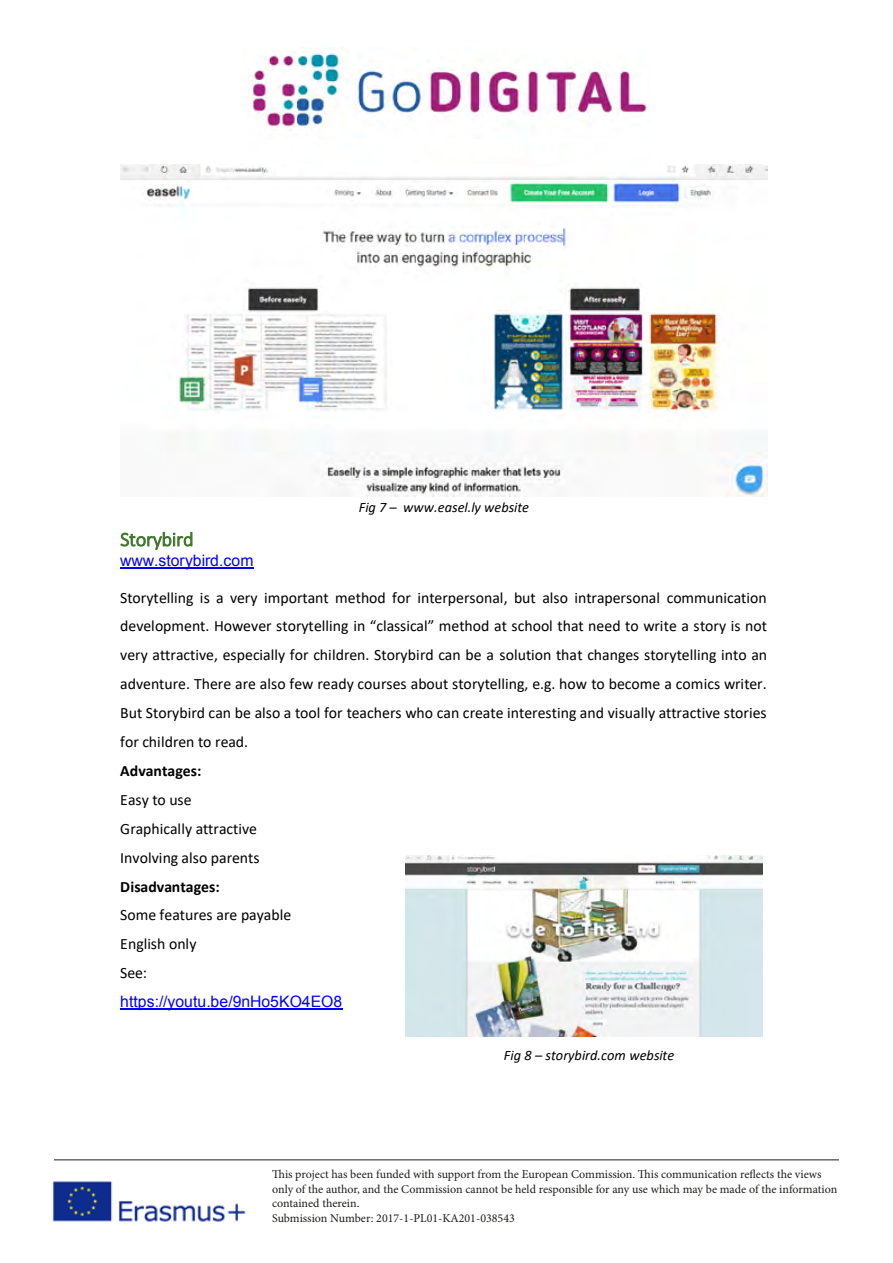
<style>
.page{position:relative;width:893px;height:1263px;background:#fff}
.page>*{position:absolute;margin:0;border:0;box-sizing:border-box;transform-origin:0 0}
.t1{font:300 20.1px "Calibri";letter-spacing:-.005em;color:#3e762a}
.t2{font:15.75px/29px "Calibri";color:#000}
.t3{font:15.75px "Arial";letter-spacing:.005em;color:#00f}
.t4{font:700 15.75px "Calibri";color:#000}
.t5{font:italic 14.4px "Calibri";color:#000}
.t6{font:12px/14.4px "Minion Pro";color:#1d1d1b}
</style>
<div class="page">
<hr style="left:120px;top:568px;width:134px;height:1px;background:#00f">
<hr style="left:120px;top:1008px;width:222px;height:2px;background:#00f">
<img style="left:120px;top:164px;width:648px;height:333px">
<img style="left:405px;top:855px;width:357px;height:182px">
<img style="left:249px;top:48px;width:401px;height:83px">
<img style="left:52px;top:1181px;width:194px;height:41px">
<hr style="left:54px;top:1159px;width:785px;height:1px;background:#1d1d1b">
<p class="t5" style="left:359px;top:497px;width:172px">Fig 7 – www.easel.ly website</p>
<p class="t1" style="left:120px;top:527px;width:75px">Storybird</p>
<p class="t3" style="left:120px;top:550px;width:135px">www.storybird.com</p>
<p class="t2" style="left:120px;top:582px;width:648px;text-align:justify">Storytelling is a very important method for interpersonal, but also intrapersonal communication development. However storytelling in “classical” method at school that need to write a story is not very attractive, especially for children. Storybird can be a solution that changes storytelling into an adventure. There are also few ready courses about storytelling, e.g. how to become a comics writer.<br>But Storybird can be also a tool for teachers who can create interesting and visually attractive stories for children to read.</p>
<p class="t4" style="left:120px;top:760px;width:83px">Advantages:</p>
<p class="t2" style="left:120px;top:785px;width:141px">Easy to use<br>Graphically attractive<br>Involving also parents</p>
<p class="t4" style="left:120px;top:875px;width:101px">Disadvantages:</p>
<p class="t2" style="left:120px;top:900px;width:172px">Some features are payable<br>English only<br>See:</p>
<p class="t3" style="left:120px;top:991px;width:224px">https://youtu.be/9nHo5KO4EO8</p>
<p class="t5" style="left:504px;top:1046px;width:172px">Fig 8 – storybird.com website</p>
<p class="t6" style="left:272px;top:1167px;width:567px">This project has been funded with support from the European Commission. This communication reflects the views only of the author, and the Commission cannot be held responsible for any use which may be made of the information contained therein.<br>Submission Number: 2017-1-PL01-KA201-038543</p>
</div>
